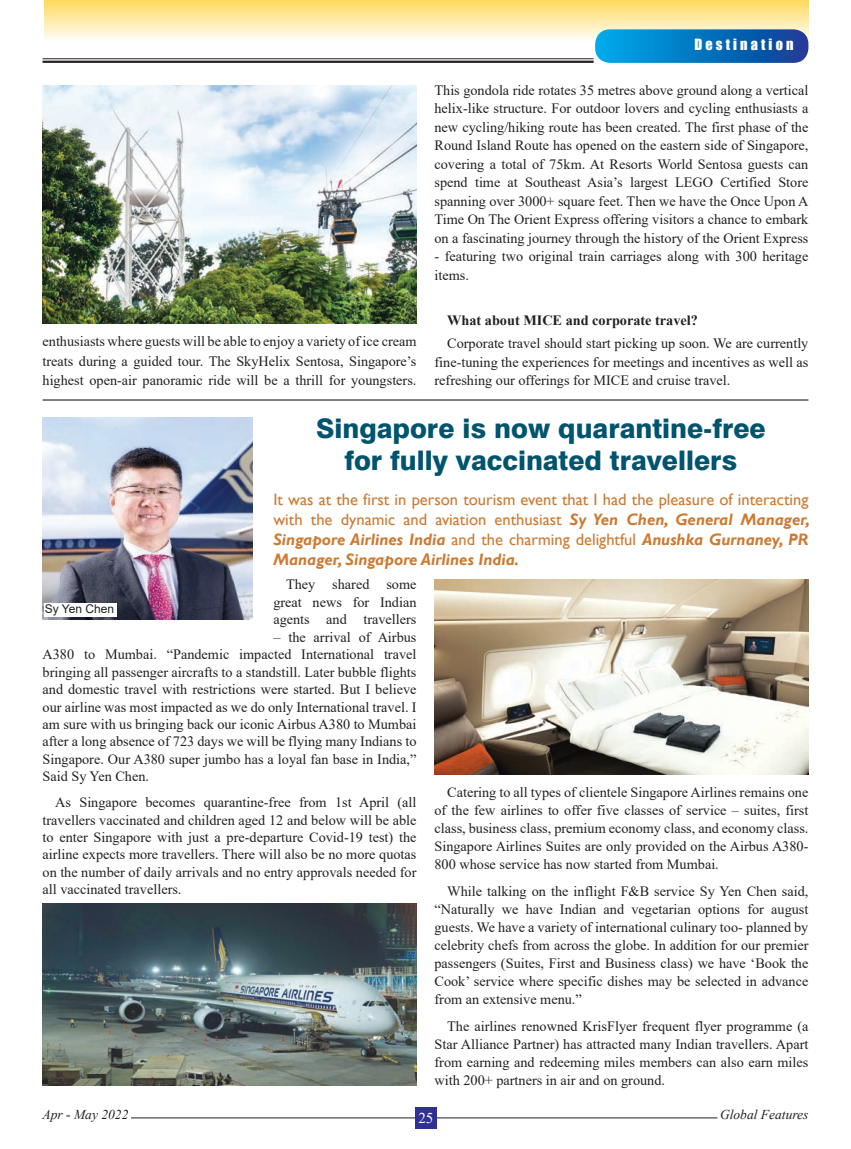
<style>
.page{position:relative;width:851px;height:1149px;background:#fff}
.page>*{position:absolute;margin:0;border:0;box-sizing:border-box;transform-origin:0 0}
.t1{font:800 27px "Swiss 721 BT";color:#01546e}
.t2{font:16.5px/19.8px "Gill Sans";color:#cc7a32;text-align:justify}
.t3{font:15px "Times New Roman";color:#fff}
.t4{font:14.25px/17.4px "Times New Roman";color:#231f20;text-align:justify}
.t5{font:700 14.25px "Times New Roman";color:#231f20}
.t6{font:14.25px "Impact";letter-spacing:.22em;color:#fff}
.t7{font:italic 13.5px "Times New Roman";color:#231f20}
.t8{font:12px "Arial";color:#231f20}
.s1{font-weight:700;font-style:italic}
</style>
<div class="page">
<div style="left:44px;top:0;width:764px;height:41px;background:linear-gradient(to bottom,#ffda5e,#fefdf8)"></div>
<svg style="left:595px;top:29px;width:213px;height:34px;background:#0875bf"></svg>
<hr style="left:43px;top:61px;width:550px;height:2px;background:#231f20">
<hr style="left:43px;top:58px;width:550px;height:1px;background:#231f20">
<hr style="left:131px;top:1117px;width:586px;height:1px;background:#231f20">
<div style="left:415px;top:1106px;width:21px;height:22px;background:#2e3092"></div>
<img style="left:43px;top:85px;width:373px;height:238px">
<img style="left:43px;top:903px;width:373px;height:181px">
<img style="left:434px;top:579px;width:374px;height:195px">
<img style="left:43px;top:417px;width:209px;height:202px">
<hr style="left:43px;top:399px;width:765px;height:1px;background:#231f20">
<div style="left:45px;top:603px;width:72px;height:14px;background:#fff"></div>
<p class="t4" style="left:43px;top:331px;width:375px;line-height:19.5px">enthusiasts where guests will be able to enjoy a variety of ice cream treats during a guided tour. The SkyHelix Sentosa, Singapore’s highest open-air panoramic ride will be a thrill for youngsters.</p>
<p class="t6" style="left:694px;top:33px;width:101px">Destination</p>
<p class="t4" style="left:434px;top:80px;width:375px;line-height:18.5px">This gondola ride rotates 35 metres above ground along a vertical helix-like structure. For outdoor lovers and cycling enthusiasts a new cycling/hiking route has been created. The first phase of the Round Island Route has opened on the eastern side of Singapore, covering a total of 75km. At Resorts World Sentosa guests can spend time at Southeast Asia’s largest LEGO Certified Store spanning over 3000+ square feet. Then we have the Once Upon A Time On The Orient Express offering visitors a chance to embark on a fascinating journey through the history of the Orient Express</p>
<p class="t4" style="left:434px;top:247px;width:375px;line-height:18.5px">- featuring two original train carriages along with 300 heritage items.</p>
<p class="t5" style="left:447px;top:310px;width:252px">What about MICE and corporate travel?</p>
<p class="t4" style="left:434px;top:333px;width:375px;line-height:18.5px;text-indent:13px">Corporate travel should start picking up soon. We are currently fine-tuning the experiences for meetings and incentives as well as refreshing our offerings for MICE and cruise travel.</p>
<p class="t1" style="left:316px;top:411px;width:451px">Singapore is now quarantine-free</p>
<p class="t1" style="left:344px;top:444px;width:394px">for fully vaccinated travellers</p>
<p class="t2" style="left:273px;top:489px;width:538px">It was at the first in person tourism event that I had the pleasure of interacting with the dynamic and aviation enthusiast <span class="s1">Sy Yen Chen, General Manager, Singapore Airlines India</span> and the charming delightful <span class="s1">Anushka Gurnaney, PR Manager, Singapore Airlines India.</span></p>
<p class="t4" style="left:273px;top:575px;width:145px;text-indent:13px">They shared some great news for Indian agents and travellers</p>
<p class="t4" style="left:43px;top:627px;width:375px;text-indent:231px">– the arrival of Airbus A380 to Mumbai. “Pandemic impacted International travel bringing all passenger aircrafts to a standstill. Later bubble flights and domestic travel with restrictions were started. But I believe our airline was most impacted as we do only International travel. I am sure with us bringing back our iconic Airbus A380 to Mumbai after a long absence of 723 days we will be flying many Indians to Singapore. Our A380 super jumbo has a loyal fan base in India,” Said Sy Yen Chen.</p>
<p class="t4" style="left:43px;top:793px;width:375px;text-indent:13px">As Singapore becomes quarantine-free from 1st April (all travellers vaccinated and children aged 12 and below will be able to enter Singapore with just a pre-departure Covid-19 test) the airline expects more travellers. There will also be no more quotas on the number of daily arrivals and no entry approvals needed for all vaccinated travellers.</p>
<p class="t4" style="left:434px;top:782px;width:375px;line-height:18px;text-indent:13px">Catering to all types of clientele Singapore Airlines remains one of the few airlines to offer five classes of service – suites, first class, business class, premium economy class, and economy class.<br>Singapore Airlines Suites are only provided on the Airbus A380- 800 whose service has now started from Mumbai.</p>
<p class="t8" style="left:45px;top:600px;width:71px">Sy Yen Chen</p>
<p class="t4" style="left:434px;top:881px;width:375px;line-height:18px;text-indent:13px">While talking on the inflight F&amp;B service Sy Yen Chen said, “Naturally we have Indian and vegetarian options for august guests. We have a variety of international culinary too- planned by celebrity chefs from across the globe. In addition for our premier passengers (Suites, First and Business class) we have ‘Book the Cook’ service where specific dishes may be selected in advance from an extensive menu.”</p>
<p class="t4" style="left:434px;top:1016px;width:375px;line-height:18px;text-indent:13px">The airlines renowned KrisFlyer frequent flyer programme (a Star Alliance Partner) has attracted many Indian travellers. Apart from earning and redeeming miles members can also earn miles with 200+ partners in air and on ground.</p>
<p class="t7" style="left:43px;top:1104px;width:87px">Apr - May 2022</p>
<p class="t7" style="left:720px;top:1104px;width:90px">Global Features</p>
<p class="t3" style="left:418px;top:1107px;width:16px">25</p>
</div>
